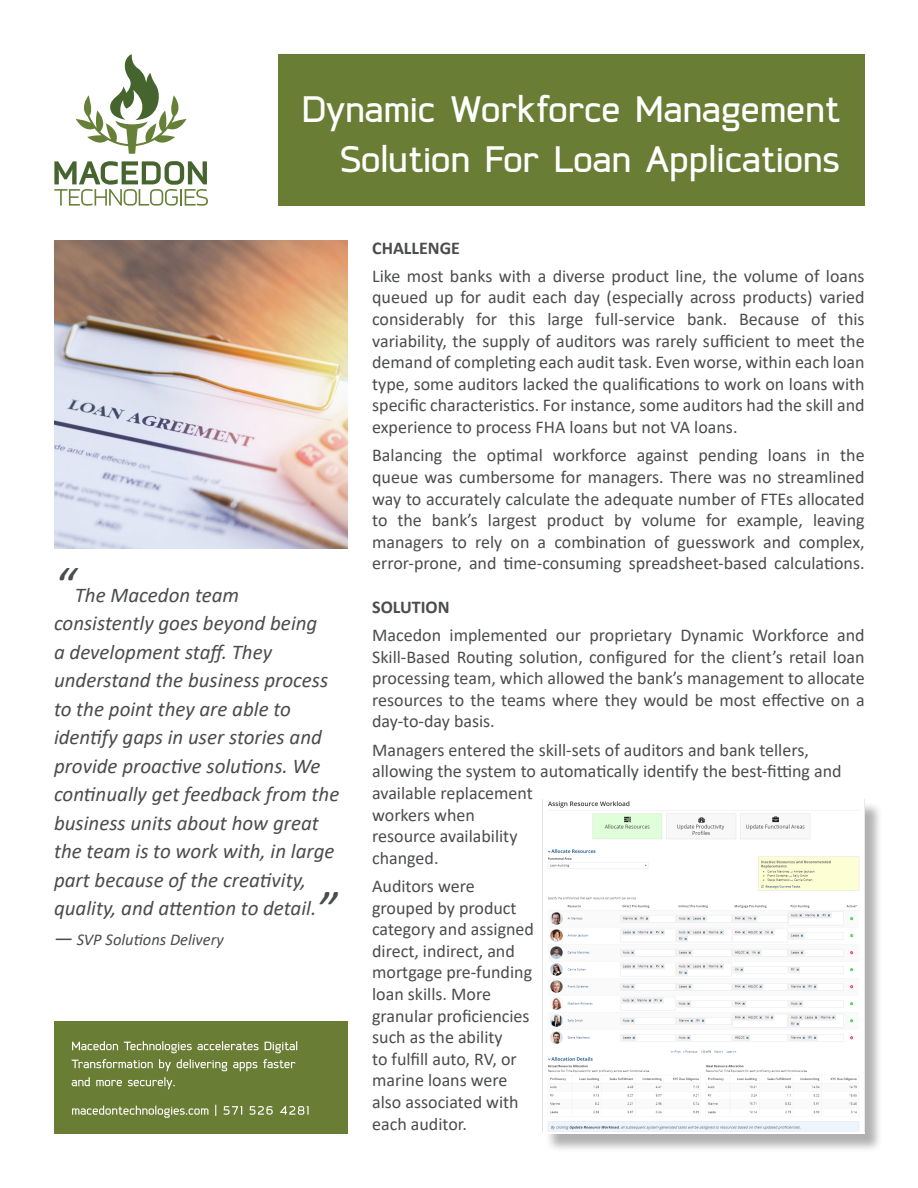
<style>
.page{position:relative;width:918px;height:1188px;background:#fff}
.page>*{position:absolute;margin:0;border:0;box-sizing:border-box;transform-origin:0 0}
.t1{font:italic 49.5px "Calibri";color:#4b4c4d}
.t2{font:500 45px "Coupe";color:#fff}
.t3{font:italic 21px/28.5px "Calibri";color:#4b4c4d}
.t4{font:18px/21.6px "Calibri";color:#4b4c4d;text-align:justify}
.t5{font:700 18px "Calibri";color:#4b4c4d}
.t6{font:italic 16.5px "Calibri";color:#4b4c4d}
.s1{font-size:21px}
</style>
<div class="page">
<img style="left:54px;top:240px;width:293px;height:308px">
<div style="left:279px;top:54px;width:586px;height:152px;background:#6a7d35"></div>
<div style="left:54px;top:1022px;width:293px;height:112px;background:#6a7d35"></div>
<svg style="left:72px;top:1105px;width:237px;height:13px"></svg>
<svg style="left:72px;top:1077px;width:103px;height:12px"></svg>
<svg style="left:72px;top:1059px;width:223px;height:12px"></svg>
<svg style="left:72px;top:1041px;width:225px;height:12px"></svg>
<svg style="left:54px;top:161px;width:154px;height:45px"></svg>
<svg style="left:76px;top:54px;width:111px;height:100px"></svg>
<div style="left:545px;top:801px;width:338px;height:351px;background:#231f20;opacity:.35"></div>
<img style="left:545px;top:799px;width:320px;height:335px">
<p class="t2" style="left:302px;top:86px;width:539px">Dynamic Workforce Management</p>
<p class="t2" style="left:340px;top:136px;width:501px">Solution For Loan Applications</p>
<p class="t1" style="left:54px;top:551px;width:22px">“</p>
<p class="t3" style="left:54px;top:579px;width:287px;text-indent:21px">The Macedon team consistently goes beyond being<br>a development staff. They understand the business process to the point they are able to identify gaps in user stories and provide proactive solutions. We continually get feedback from the business units about how great the team is to work with, in large part because of the creativity, quality, and attention to detail.</p>
<p class="t1" style="left:316px;top:875px;width:22px">”</p>
<p class="t6" style="left:54px;top:928px;width:172px"><span class="s1">—</span> SVP Solutions Delivery</p>
<p class="t5" style="left:372px;top:235px;width:89px">CHALLENGE</p>
<p class="t4" style="left:372px;top:265px;width:494px">Like most banks with a diverse product line, the volume of loans queued up for audit each day (especially across products) varied considerably for this large full-service bank. Because of this variability, the supply of auditors was rarely sufficient to meet the demand of completing each audit task. Even worse, within each loan type, some auditors lacked the qualifications to work on loans with specific characteristics. For instance, some auditors had the skill and experience to process FHA loans but not VA loans.</p>
<p class="t4" style="left:372px;top:444px;width:494px">Balancing the optimal workforce against pending loans in the queue was cumbersome for managers. There was no streamlined way to accurately calculate the adequate number of FTEs allocated to the bank’s largest product by volume for example, leaving managers to rely on a combination of guesswork and complex, error-prone, and time-consuming spreadsheet-based calculations.</p>
<p class="t5" style="left:372px;top:594px;width:79px">SOLUTION</p>
<p class="t4" style="left:372px;top:624px;width:494px">Macedon implemented our proprietary Dynamic Workforce and Skill-Based Routing solution, configured for the client’s retail loan processing team, which allowed the bank’s management to allocate resources to the teams where they would be most effective on a day-to-day basis.</p>
<p class="t4" style="left:372px;top:738px;width:471px;text-align:left">Managers entered the skill-sets of auditors and bank tellers, allowing the system to automatically identify the best-fitting and available replacement<br>workers when<br>resource availability<br>changed.</p>
<p class="t4" style="left:372px;top:875px;width:163px;text-align:left">Auditors were grouped by product category and assigned direct, indirect, and mortgage pre-funding loan skills. More granular proficiencies such as the ability<br>to fulfill auto, RV, or marine loans were also associated with each auditor.</p>
</div>
